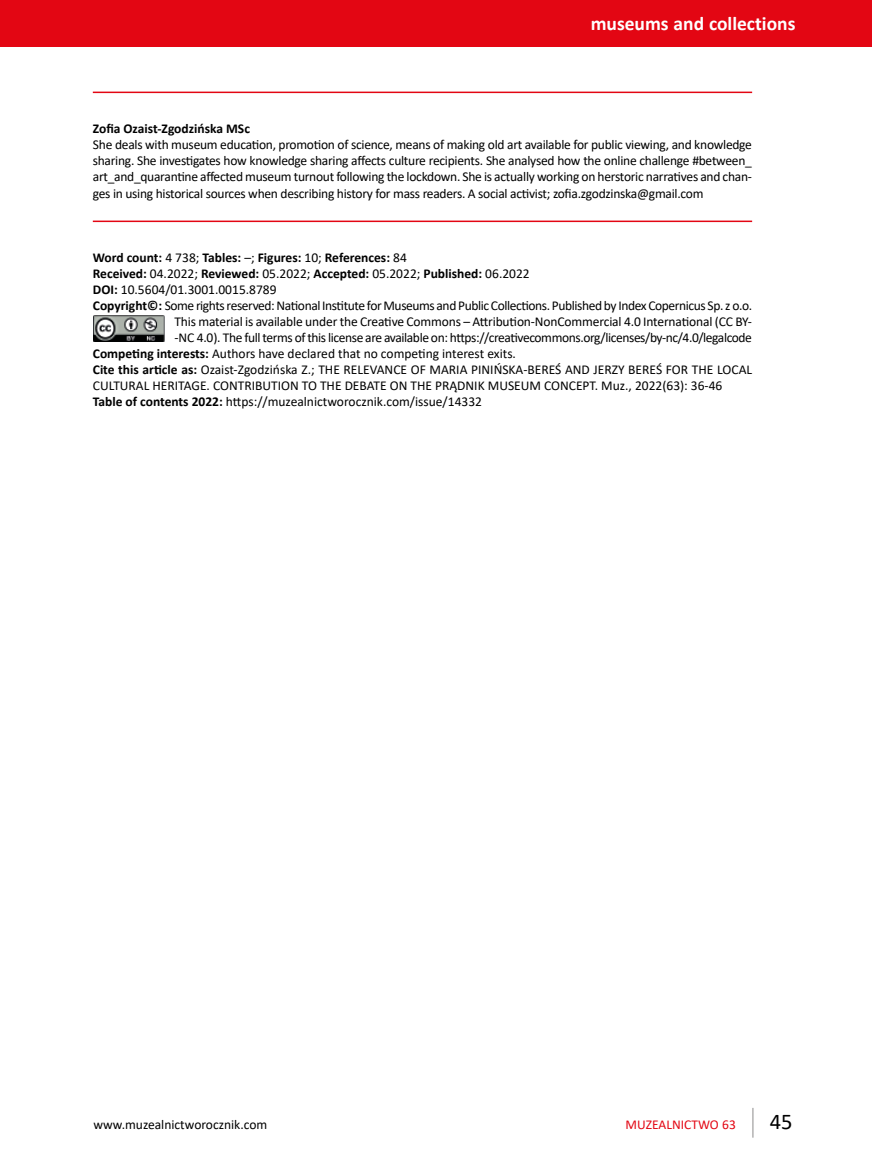
<style>
.page{position:relative;width:872px;height:1170px;background:#fff}
.page>*{position:absolute;margin:0;border:0;box-sizing:border-box;transform-origin:0 0}
.t1{font:22.5px "Calibri";color:#000}
.t2{font:700 19.5px "Calibri";color:#fff}
.t3{font:13.5px/16px "Calibri";letter-spacing:-.01em;color:#000;text-align:justify}
.t4{font:13.5px "Calibri";letter-spacing:-.03em;color:#000}
.t5{font:700 13.5px "Calibri";color:#000}
.t6{font:13.5px "Calibri";color:#e30613}
.s1{font-weight:400}
.s2{font-weight:700}
</style>
<div class="page">
<hr style="left:752px;top:1107px;width:1px;height:30px;background:#b3b2b2">
<div style="left:0;top:0;width:872px;height:47px;background:#e30613"></div>
<hr style="left:93px;top:92px;width:659px;height:1px;background:#e30613">
<hr style="left:93px;top:220px;width:659px;height:2px;background:#e30613">
<img style="left:94px;top:316px;width:71px;height:25px">
<h2 class="t2" style="left:590px;top:10px;width:206px">museums and collections</h2>
<p class="t5" style="left:93px;top:119px;width:159px">Zofia Ozaist-Zgodzińska MSc</p>
<p class="t3" style="left:93px;top:136px;width:660px">She deals with museum education, promotion of science, means of making old art available for public viewing, and knowledge sharing. She investigates how knowledge sharing affects culture recipients. She analysed how the online challenge #between_ art_and_quarantine affected museum turnout following the lockdown. She is actually working on herstoric narratives and chan&shy;ges in using historical sources when describing history for mass readers. A social activist; zofia.zgodzinska@gmail.com</p>
<p class="t5" style="left:93px;top:248px;width:315px">Word count: <span class="s1">4 738;</span> Tables: <span class="s1">–;</span> Figures: <span class="s1">10;</span> References: <span class="s1">84</span></p>
<p class="t5" style="left:93px;top:264px;width:438px">Received: <span class="s1">04.2022;</span> Reviewed: <span class="s1">05.2022;</span> Accepted: <span class="s1">05.2022;</span> Published: <span class="s1">06.2022</span></p>
<p class="t3" style="left:93px;top:281px;width:185px"><span class="s2">DOI:</span> 10.5604/01.3001.0015.8789</p>
<p class="t4" style="left:93px;top:296px;width:661px"><span class="s2">Copyright©:</span> Some rights reserved: National Institute for Museums and Public Collections. Published by Index Copernicus Sp. z o.o.</p>
<p class="t3" style="left:174px;top:313px;width:579px">This material is available under the Creative Commons – Attribution-NonCommercial 4.0 International (CC BY-</p>
<p class="t4" style="left:174px;top:328px;width:579px">-NC 4.0). The full terms of this license are available on: https://creativecommons.org/licenses/by-nc/4.0/legalcode</p>
<p class="t3" style="left:93px;top:345px;width:425px"><span class="s2">Competing interests:</span> Authors have declared that no competing interest exits.</p>
<p class="t3" style="left:93px;top:361px;width:661px"><span class="s2">Cite this article as:</span> Ozaist-Zgodzińska Z.; THE RELEVANCE OF MARIA PINIŃSKA-BEREŚ AND JERZY BEREŚ FOR THE LOCAL</p>
<p class="t3" style="left:93px;top:377px;width:631px">CULTURAL HERITAGE. CONTRIBUTION TO THE DEBATE ON THE PRĄDNIK MUSEUM CONCEPT. Muz., 2022(63): 36-46</p>
<p class="t3" style="left:93px;top:393px;width:391px"><span class="s2">Table of contents 2022:</span> https://muzealnictworocznik.com/issue/14332</p>
<p class="t3" style="left:94px;top:1115px;width:175px">www.muzealnictworocznik.com</p>
<p class="t6" style="left:625px;top:1114px;width:112px">MUZEALNICTWO 63</p>
<h1 class="t1" style="left:770px;top:1105px;width:24px">45</h1>
</div>
